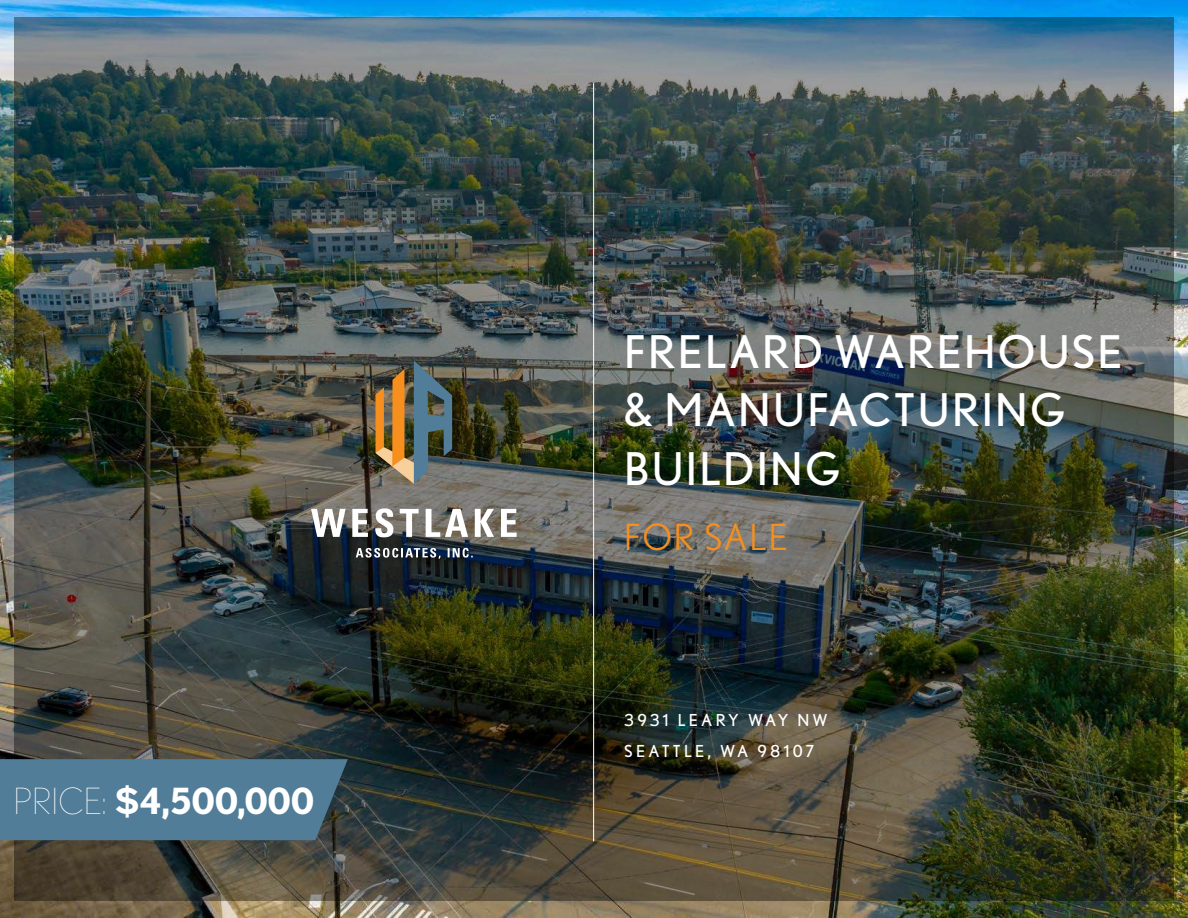
<style>
.page{position:relative;width:1188px;height:918px;background:#fff}
.page>*{position:absolute;margin:0;border:0;box-sizing:border-box;transform-origin:0 0}
.t1{font:45px/58.5px "Nobel";letter-spacing:.05em;color:#fff}
.t2{font:700 36px "Nobel";color:#fff}
.t3{font:36px "Nobel";letter-spacing:.05em;color:#f68f1e}
.t4{font:16.5px "Nobel";letter-spacing:.2em;color:#fff}
.s1{font-weight:200}
</style>
<div class="page">
<img style="left:0;top:0;width:1188px;height:918px">
<img style="left:14px;top:17px;width:1160px;height:884px">
<img style="left:376px;top:360px;width:76px;height:124px">
<svg style="left:311px;top:508px;width:206px;height:51px"></svg>
<hr style="left:593px;top:83px;width:1px;height:758px;background:#fff">
<div style="left:0;top:759px;width:348px;height:81px;background:#517d98"></div>
<p class="t2" style="left:14px;top:780px;width:302px"><span class="s1">PRICE:</span> $4,500,000</p>
<p class="t1" style="left:624px;top:322px;width:500px">FRELARD WAREHOUSE</p>
<p class="t1" style="left:624px;top:380px;width:443px">&amp; MANUFACTURING<br>BUILDING</p>
<p class="t3" style="left:624px;top:516px;width:165px">FOR SALE</p>
<p class="t4" style="left:624px;top:710px;width:205px">3931 LEARY WAY NW</p>
<p class="t4" style="left:624px;top:742px;width:191px">SEATTLE, WA 98107</p>
</div>
